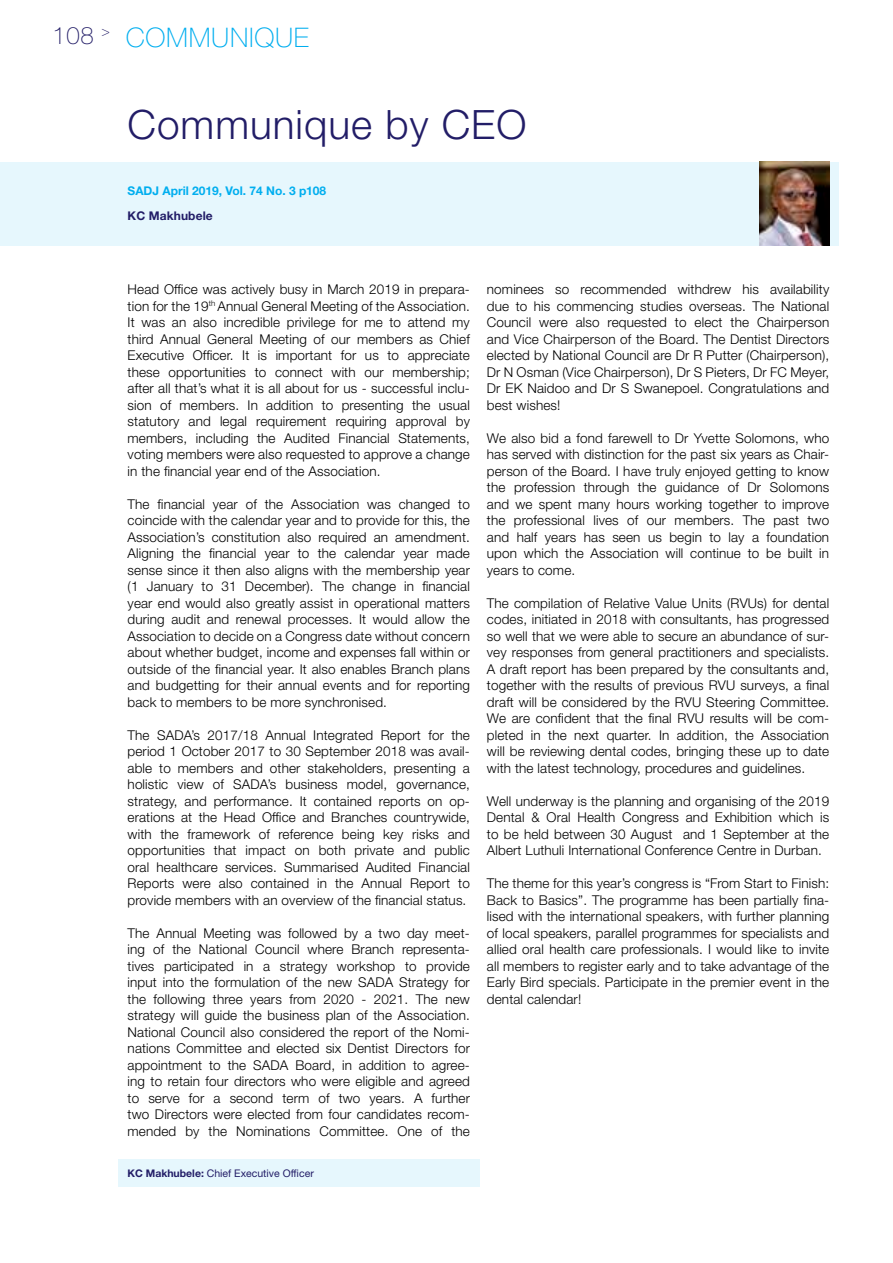
<style>
.page{position:relative;width:893px;height:1263px;background:#fff}
.page>*{position:absolute;margin:0;border:0;box-sizing:border-box;transform-origin:0 0}
.Article_Title_RC{font:300 40.5px "Helvetica Neue LT Std";letter-spacing:.025em;color:#221d67}
.Article_PageHeader_N{font:100 27px "Helvetica Neue LT Std";letter-spacing:.025em;color:#00aeef}
.Article_PageHeader_N-2{font:100 13.95px "Helvetica Neue LT Std";color:#221d67}
.Article_Text_Body_RC{font:300 13.5px/16.5px "Helvetica Neue LT Std";letter-spacing:.01em;color:#000;text-align:justify}
.Article_JournalName{font:700 12px "Helvetica Neue LT Std";color:#00aeef}
.Article_AuthorName{font:700 12px "Helvetica Neue LT Std";letter-spacing:.01em;color:#221d67}
.Article_AuthorDetail{font:10.5px "Helvetica Neue LT Std";color:#221d67}
.s1{font-size:24px;color:#221d67}
.s2{font-weight:700}
</style>
<div class="page">
<div style="left:118px;top:1159px;width:362px;height:27px;background:#e6f7fd"></div>
<div style="left:0;top:162px;width:839px;height:84px;background:#e6f7fd"></div>
<img style="left:760px;top:162px;width:69px;height:84px">
<p class="Article_PageHeader_N" style="left:53px;top:22px;width:258px"><span class="s1">108</span> COMMUNIQUE</p>
<p class="Article_PageHeader_N-2" style="left:102px;top:23px;width:10px">&gt;</p>
<p class="Article_Title_RC" style="left:128px;top:100px;width:400px">Communique by CEO</p>
<p class="Article_JournalName" style="left:128px;top:184px;width:200px">SADJ April 2019, Vol. 74 No. 3 p108</p>
<p class="Article_AuthorName" style="left:128px;top:209px;width:87px">KC Makhubele</p>
<p class="Article_Text_Body_RC" style="left:128px;top:281px;width:344px">Head Office was actively busy in March 2019 in prepara&shy;tion for the 19<sup>th</sup> Annual General Meeting of the Association.<br>It was an also incredible privilege for me to attend my third Annual General Meeting of our members as Chief Executive Officer. It is important for us to appreciate these opportunities to connect with our membership; after all that’s what it is all about for us - successful inclu&shy;sion of members. In addition to presenting the usual statutory and legal requirement requiring approval by members, including the Audited Financial Statements, voting members were also requested to approve a change in the financial year end of the Association.</p>
<p class="Article_Text_Body_RC" style="left:128px;top:495px;width:344px">The financial year of the Association was changed to coincide with the calendar year and to provide for this, the Association’s constitution also required an amendment.<br>Aligning the financial year to the calendar year made sense since it then also aligns with the membership year (1 January to 31 December). The change in financial year end would also greatly assist in operational matters during audit and renewal processes. It would allow the Association to decide on a Congress date without concern about whether budget, income and expenses fall within or outside of the financial year. It also enables Branch plans and budgetting for their annual events and for reporting back to members to be more synchronised.</p>
<p class="Article_Text_Body_RC" style="left:128px;top:726px;width:344px">The SADA’s 2017/18 Annual Integrated Report for the period 1 October 2017 to 30 September 2018 was avail&shy;able to members and other stakeholders, presenting a holistic view of SADA’s business model, governance, strategy, and performance. It contained reports on op&shy;erations at the Head Office and Branches countrywide, with the framework of reference being key risks and opportunities that impact on both private and public oral healthcare services. Summarised Audited Financial Reports were also contained in the Annual Report to provide members with an overview of the financial status.</p>
<p class="Article_Text_Body_RC" style="left:128px;top:924px;width:344px">The Annual Meeting was followed by a two day meet&shy;ing of the National Council where Branch representa&shy;tives participated in a strategy workshop to provide input into the formulation of the new SADA Strategy for the following three years from 2020 - 2021. The new strategy will guide the business plan of the Association.<br>National Council also considered the report of the Nomi&shy;nations Committee and elected six Dentist Directors for appointment to the SADA Board, in addition to agree&shy;ing to retain four directors who were eligible and agreed to serve for a second term of two years. A further two Directors were elected from four candidates recom&shy;mended by the Nominations Committee. One of the</p>
<p class="Article_AuthorDetail" style="left:128px;top:1167px;width:188px"><span class="s2">KC Makhubele:</span> Chief Executive Officer</p>
<p class="Article_Text_Body_RC" style="left:487px;top:281px;width:344px">nominees so recommended withdrew his availability due to his commencing studies overseas. The National Council were also requested to elect the Chairperson and Vice Chairperson of the Board. The Dentist Directors elected by National Council are Dr R Putter (Chairperson), Dr N Osman (Vice Chairperson), Dr S Pieters, Dr FC Meyer, Dr EK Naidoo and Dr S Swanepoel. Congratulations and best wishes!</p>
<p class="Article_Text_Body_RC" style="left:487px;top:429px;width:344px">We also bid a fond farewell to Dr Yvette Solomons, who has served with distinction for the past six years as Chair&shy;person of the Board. I have truly enjoyed getting to know the profession through the guidance of Dr Solomons and we spent many hours working together to improve the professional lives of our members. The past two and half years has seen us begin to lay a foundation upon which the Association will continue to be built in years to come.</p>
<p class="Article_Text_Body_RC" style="left:487px;top:594px;width:344px">The compilation of Relative Value Units (RVUs) for dental codes, initiated in 2018 with consultants, has progressed so well that we were able to secure an abundance of sur&shy;vey responses from general practitioners and specialists.<br>A draft report has been prepared by the consultants and, together with the results of previous RVU surveys, a final draft will be considered by the RVU Steering Committee.<br>We are confident that the final RVU results will be com&shy;pleted in the next quarter. In addition, the Association will be reviewing dental codes, bringing these up to date with the latest technology, procedures and guidelines.</p>
<p class="Article_Text_Body_RC" style="left:487px;top:792px;width:344px">Well underway is the planning and organising of the 2019<br>Dental &amp; Oral Health Congress and Exhibition which is to be held between 30 August and 1 September at the Albert Luthuli International Conference Centre in Durban.</p>
<p class="Article_Text_Body_RC" style="left:487px;top:875px;width:344px">The theme for this year’s congress is “From Start to Finish:<br>Back to Basics”. The programme has been partially fina&shy;lised with the international speakers, with further planning of local speakers, parallel programmes for specialists and allied oral health care professionals. I would like to invite all members to register early and to take advantage of the Early Bird specials. Participate in the premier event in the dental calendar!</p>
</div>
